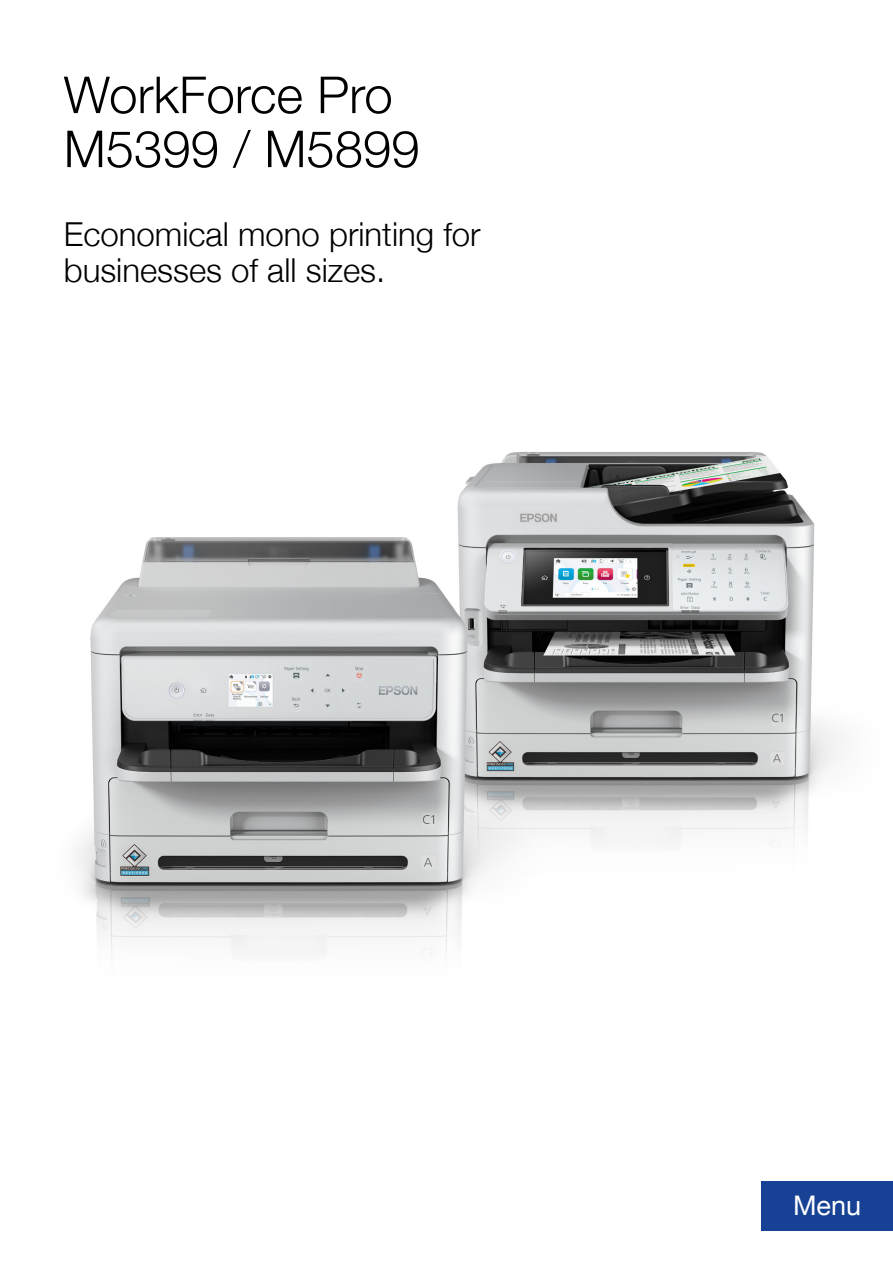
<style>
.page{position:relative;width:893px;height:1263px;background:#fff}
.page>*{position:absolute;margin:0;border:0;box-sizing:border-box;transform-origin:0 0}
.t1{font:300 51px/54px "Helvetica Neue";color:#000}
.t2{font:300 33px/36px "Helvetica Neue";color:#000}
.t3{font:27px "Helvetica Neue";color:#fff}
</style>
<div class="page">
<img style="left:77px;top:452px;width:765px;height:502px">
<div style="left:761px;top:1181px;width:132px;height:50px;background:#164194"></div>
<h1 class="t1" style="left:64px;top:64px;width:357px">WorkForce Pro<br>M5399 / M5899</h1>
<p class="t2" style="left:64px;top:213px;width:418px">Economical mono printing for businesses of all sizes.</p>
<p class="t3" style="left:793px;top:1186px;width:70px">Menu</p>
</div>
